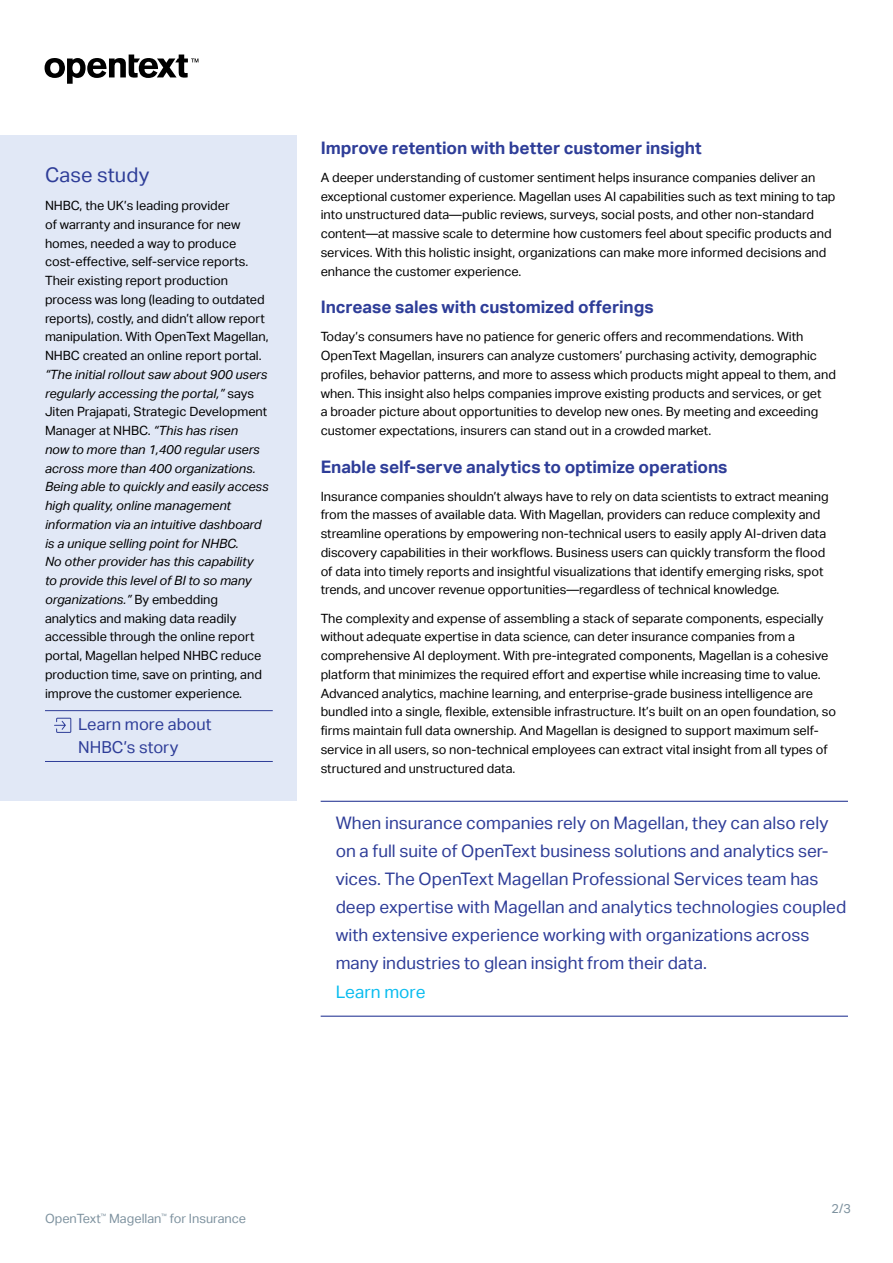
<style>
.page{position:relative;width:893px;height:1263px;background:#fff}
.page>*{position:absolute;margin:0;border:0;box-sizing:border-box;transform-origin:0 0}
.t1{font:20.25px "Aktiv Grotesk";letter-spacing:.005em;color:#2e3d98}
.t2{font:17.25px/28px "Aktiv Grotesk";color:#2e3d98}
.t3{font:700 17.25px "Aktiv Grotesk";letter-spacing:-.005em;color:#2e3d98}
.t4{font:17.25px "Aktiv Grotesk";color:#09bcef}
.t5{font:16.5px/23.1px "Aktiv Grotesk";letter-spacing:.005em;color:#2e3d98}
.t6{font:12.75px/18.8px "Aktiv Grotesk";color:#000}
.t7{font:italic 12.75px/18.8px "Aktiv Grotesk";color:#000}
.t8{font:12.75px "Aktiv Grotesk";color:#7e929f}
.s1{font-style:normal}
</style>
<div class="page">
<svg style="left:45px;top:55px;width:153px;height:29px"></svg>
<hr style="left:321px;top:801px;width:527px;height:1px;background:#2e3d98">
<hr style="left:321px;top:1016px;width:527px;height:1px;background:#2e3d98">
<div style="left:0;top:135px;width:297px;height:666px;background:#e1e8f6"></div>
<hr style="left:45px;top:710px;width:228px;height:1px;background:#2e3d98">
<hr style="left:45px;top:761px;width:228px;height:1px;background:#2e3d98">
<svg style="left:54px;top:717px;width:18px;height:16px"></svg>
<h1 class="t1" style="left:45px;top:163px;width:106px">Case study</h1>
<p class="t6" style="left:45px;top:196px;width:225px">NHBC, the UK’s leading provider<br>of warranty and insurance for new homes, needed a way to produce cost-effective, self-service reports.<br>Their existing report production process was long (leading to outdated reports), costly, and didn’t allow report manipulation. With OpenText Magellan, NHBC created an online report portal.</p>
<p class="t7" style="left:45px;top:365px;width:225px">“The initial rollout saw about 900 users regularly accessing the portal,” <span class="s1">says Jiten Prajapati, Strategic Development Manager at NHBC.</span> “This has risen<br>now to more than 1,400 regular users across more than 400 organizations.<br>Being able to quickly and easily access high quality, online management information via an intuitive dashboard is a unique selling point for NHBC.<br>No other provider has this capability<br>to provide this level of BI to so many organizations.” <span class="s1">By embedding analytics and making data readily accessible through the online report portal, Magellan helped NHBC reduce production time, save on printing, and improve the customer experience.</span></p>
<p class="t5" style="left:78px;top:712px;width:135px">Learn more about<br>NHBC’s story</p>
<h2 class="t3" style="left:321px;top:138px;width:382px">Improve retention with better customer insight</h2>
<p class="t6" style="left:321px;top:168px;width:516px">A deeper understanding of customer sentiment helps insurance companies deliver an exceptional customer experience. Magellan uses AI capabilities such as text mining to tap into unstructured data—public reviews, surveys, social posts, and other non-standard content—at massive scale to determine how customers feel about specific products and services. With this holistic insight, organizations can make more informed decisions and enhance the customer experience.</p>
<h2 class="t3" style="left:321px;top:297px;width:335px">Increase sales with customized offerings</h2>
<p class="t6" style="left:321px;top:327px;width:517px">Today’s consumers have no patience for generic offers and recommendations. With OpenText Magellan, insurers can analyze customers’ purchasing activity, demographic profiles, behavior patterns, and more to assess which products might appeal to them, and when. This insight also helps companies improve existing products and services, or get<br>a broader picture about opportunities to develop new ones. By meeting and exceeding customer expectations, insurers can stand out in a crowded market.</p>
<h2 class="t3" style="left:321px;top:456px;width:408px">Enable self-serve analytics to optimize operations</h2>
<p class="t6" style="left:321px;top:487px;width:509px">Insurance companies shouldn’t always have to rely on data scientists to extract meaning from the masses of available data. With Magellan, providers can reduce complexity and streamline operations by empowering non-technical users to easily apply AI-driven data discovery capabilities in their workflows. Business users can quickly transform the flood of data into timely reports and insightful visualizations that identify emerging risks, spot trends, and uncover revenue opportunities—regardless of technical knowledge.</p>
<p class="t6" style="left:321px;top:609px;width:517px">The complexity and expense of assembling a stack of separate components, especially without adequate expertise in data science, can deter insurance companies from a comprehensive AI deployment. With pre-integrated components, Magellan is a cohesive platform that minimizes the required effort and expertise while increasing time to value.<br>Advanced analytics, machine learning, and enterprise-grade business intelligence are bundled into a single, flexible, extensible infrastructure. It’s built on an open foundation, so firms maintain full data ownership. And Magellan is designed to support maximum self&shy;service in all users, so non-technical employees can extract vital insight from all types of structured and unstructured data.</p>
<p class="t2" style="left:336px;top:809px;width:512px">When insurance companies rely on Magellan, they can also rely on a full suite of OpenText business solutions and analytics ser&shy;vices. The OpenText Magellan Professional Services team has deep expertise with Magellan and analytics technologies coupled with extensive experience working with organizations across many industries to glean insight from their data.</p>
<h2 class="t4" style="left:336px;top:981px;width:91px">Learn more</h2>
<p class="t8" style="left:45px;top:1211px;width:203px">OpenText<sup>™</sup> Magellan<sup>™</sup> for Insurance</p>
<p class="t8" style="left:832px;top:1201px;width:21px">2/3</p>
</div>
